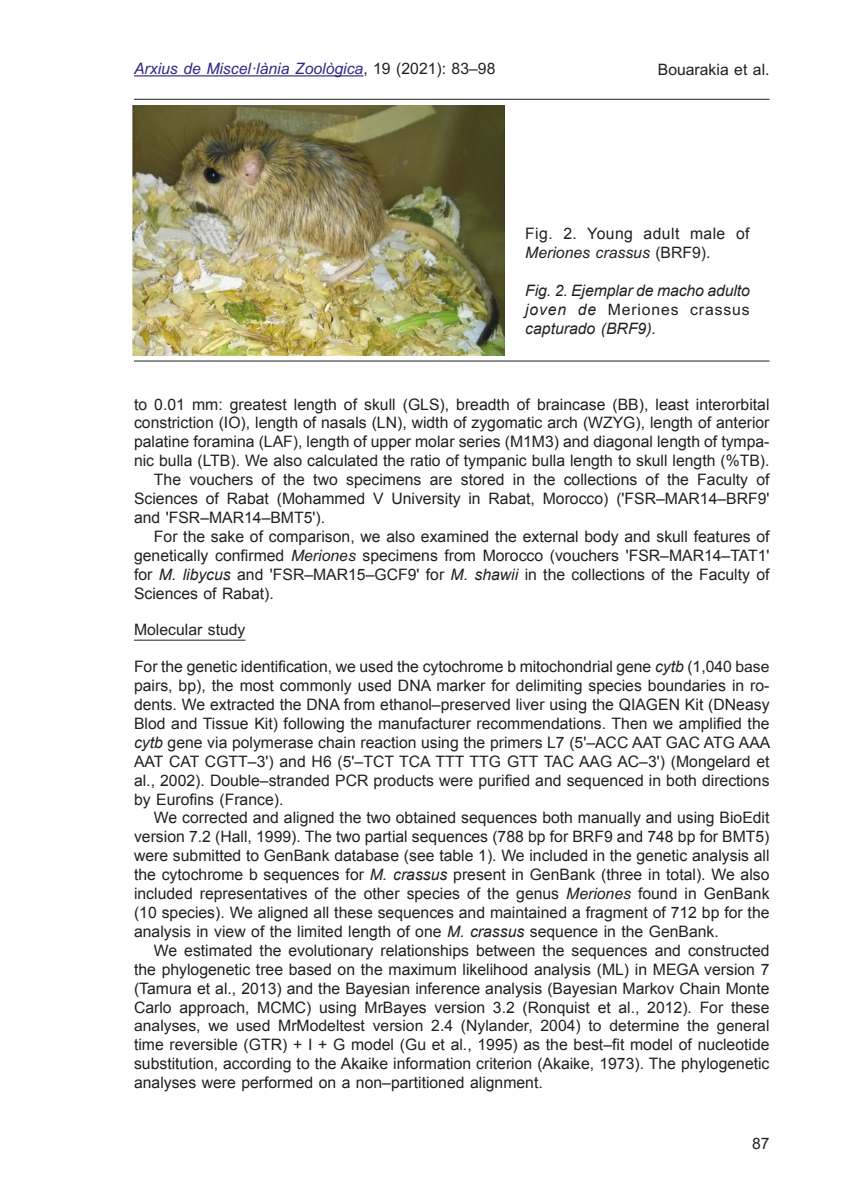
<style>
.page{position:relative;width:844px;height:1191px;background:#fff}
.page>*{position:absolute;margin:0;border:0;box-sizing:border-box;transform-origin:0 0}
.Normal_ang{font:15.75px/18.9px "Arial";color:#231f20;text-align:justify}
.Normal_1º_ang{font:15.75px/18.9px "Arial";color:#231f20;text-align:justify}
.Norm_sult_ang{font:15.75px/18.9px "Arial";color:#231f20;text-align:justify}
.Peu_2_esp{font:italic 15.75px/18.9px "Arial";letter-spacing:-.005em;color:#231f20;text-align:justify}
.t1{font:15.75px "Arial Italic MT2";color:#302784}
.Peu_1_ang{font:15.75px/18.9px "Arial";letter-spacing:.025em;color:#231f20}
.Subtítol_2{font:15.75px "Arial MT2";color:#231f20}
.s1{font-family:"Arial MT2";color:#231f20}
.s2{font-family:"Arial Italic MT2"}
.s3{font-family:"Arial MT2"}
.s4{font-family:"Arial MT2";font-style:normal}
.s5{font-style:italic}
</style>
<div class="page">
<hr style="left:134px;top:75px;width:229px;height:1px;background:#302784">
<hr style="left:134px;top:640px;width:111px;height:1px;background:#1d1e1f">
<img style="left:133px;top:105px;width:371px;height:250px">
<hr style="left:134px;top:99px;width:635px;height:1px;background:#1d1e1f">
<hr style="left:134px;top:360px;width:635px;height:1px;background:#1d1e1f">
<p class="t1" style="left:134px;top:58px;width:363px">Arxius de Miscel·lània Zoològica<span class="s1">, 19 (2021): 83–98</span></p>
<p class="Subtítol_2" style="left:657px;top:59px;width:113px">Bouarakia et al.</p>
<p class="Peu_1_ang" style="left:525px;top:224px;width:226px">Fig. 2. Young adult male of<br><span class="s2">Meriones crassus</span> <span class="s3">(BRF9).</span></p>
<p class="Peu_2_esp" style="left:525px;top:281px;width:226px">Fig. 2. Ejemplar de macho adulto joven de <span class="s4">Meriones crassus </span>capturado (BRF9).</p>
<p class="Normal_ang" style="left:134px;top:395px;width:636px">to 0.01 mm: greatest length of skull (GLS), breadth of braincase (BB), least interorbital constriction (IO), length of nasals (LN), width of zygomatic arch (WZYG), length of anterior palatine foramina (LAF), length of upper molar series (M1M3) and diagonal length of tympa&shy;nic bulla (LTB). We also calculated the ratio of tympanic bulla length to skull length (%TB).</p>
<p class="Normal_ang" style="left:134px;top:470px;width:636px;text-indent:20px">The vouchers of the two specimens are stored in the collections of the Faculty of Sciences of Rabat (Mohammed V University in Rabat, Morocco) ('FSR–MAR14–BRF9' and 'FSR–MAR14–BMT5').</p>
<p class="Norm_sult_ang" style="left:134px;top:527px;width:636px;text-indent:20px">For the sake of comparison, we also examined the external body and skull features of genetically confirmed <span class="s2">Meriones</span> specimens from Morocco (vouchers 'FSR–MAR14–TAT1' for <span class="s5">M. libycus</span> and 'FSR–MAR15–GCF9' for <span class="s5">M. shawii</span> in the collections of the Faculty of Sciences of Rabat).</p>
<p class="Subtítol_2" style="left:134px;top:619px;width:113px">Molecular study</p>
<p class="Normal_1º_ang" style="left:134px;top:657px;width:637px">For the genetic identification, we used the cytochrome b mitochondrial gene <span class="s5">cytb</span> <span class="s3">(1,040 base </span>pairs, bp), the most commonly used DNA marker for delimiting species boundaries in ro&shy;dents. We extracted the DNA from ethanol–preserved liver using the QIAGEN Kit (DNeasy Blod and Tissue Kit) following the manufacturer recommendations. Then we amplified the <span class="s5">cytb</span> gene via polymerase chain reaction using the primers L7 (5'–ACC AAT GAC ATG AAA AAT CAT CGTT–3') and H6 (5'–TCT TCA TTT TTG GTT TAC AAG AC–3') (Mongelard et al., 2002). Double–stranded PCR products were purified and sequenced in both directions by Eurofins (France).</p>
<p class="Normal_ang" style="left:134px;top:808px;width:636px;text-indent:20px">We corrected and aligned the two obtained sequences both manually and using BioEdit version 7.2 (Hall, 1999). The two partial sequences (788 bp for BRF9 and 748 bp for BMT5) were submitted to GenBank database (see table 1). We included in the genetic analysis all the cytochrome b sequences for <span class="s5">M. crassus</span> present in GenBank (three in total). We also included representatives of the other species of the genus <span class="s2">Meriones</span> found in GenBank (10 species). We aligned all these sequences and maintained a fragment of 712 bp for the analysis in view of the limited length of one <span class="s5">M. crassus</span> sequence in the GenBank.</p>
<p class="Normal_ang" style="left:134px;top:941px;width:636px;text-indent:20px">We estimated the evolutionary relationships between the sequences and constructed the phylogenetic tree based on the maximum likelihood analysis (ML) in MEGA version 7 (Tamura et al., 2013) and the Bayesian inference analysis (Bayesian Markov Chain Monte Carlo approach, MCMC) using MrBayes version 3.2 (Ronquist et al., 2012). For these <span class="s3">analyses, we used MrModeltest version 2.4 (Nylander, 2004) to determine the general </span>time reversible (GTR) + I + G model (Gu et al., 1995) as the best–fit model of nucleotide substitution, according to the Akaike information criterion (Akaike, 1973). The phylogenetic analyses were performed on a non–partitioned alignment.</p>
<p class="Subtítol_2" style="left:751px;top:1133px;width:19px">87</p>
</div>
